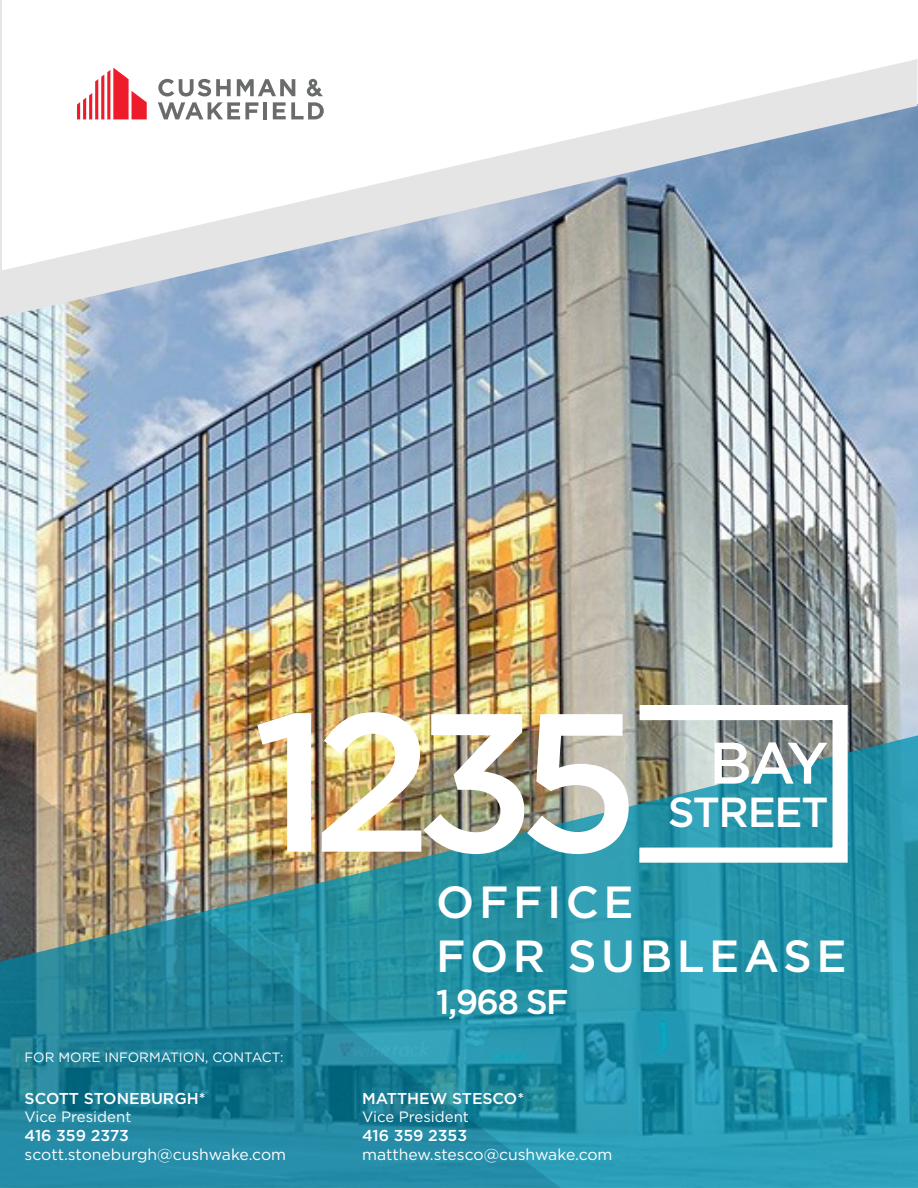
<style>
.page{position:relative;width:918px;height:1188px;background:#fff}
.page>*{position:absolute;margin:0;border:0;box-sizing:border-box;transform-origin:0 0}
.t1{font:500 196.5px "Gotham";color:#fff}
.t2{font:500 58.5px "Gotham";color:#fff}
.t3{font:500 45px "Gotham";letter-spacing:.1em;color:#fff}
.t4{font:500 42px "Gotham";letter-spacing:-.03em;color:#fff}
.t5{font:500 34.35px "Gotham";color:#fff}
.t6{font:15.75px "Gotham";color:#fff}
.t7{font:500 15.75px "Gotham";color:#fff}
.t8{font:15px "Gotham";color:#fff}
.t9{font:13.5px "Gotham";color:#fff}
</style>
<div class="page">
<img style="left:0;top:318px;width:918px;height:390px">
<svg style="left:0;top:0;width:918px;height:318px;background:#9cacbe"></svg>
<svg style="left:2px;top:0;width:916px;height:270px"></svg>
<img style="left:0;top:708px;width:918px;height:480px">
<img style="left:0;top:754px;width:653px;height:434px">
<svg style="left:77px;top:68px;width:70px;height:51px"></svg>
<svg style="left:158px;top:79px;width:166px;height:40px"></svg>
<div style="left:632px;top:705px;width:216px;height:158px;border:15px solid #fff"></div>
<p class="t1" style="left:252px;top:654px;width:390px">1235</p>
<p class="t2" style="left:709px;top:725px;width:120px">BAY</p>
<p class="t4" style="left:668px;top:785px;width:162px">STREET</p>
<p class="t9" style="left:25px;top:1049px;width:260px">FOR MORE INFORMATION, CONTACT:</p>
<p class="t7" style="left:25px;top:1089px;width:182px">SCOTT STONEBURGH*</p>
<p class="t8" style="left:25px;top:1108px;width:108px">Vice President</p>
<p class="t7" style="left:25px;top:1126px;width:106px">416 359 2373</p>
<p class="t6" style="left:25px;top:1145px;width:263px">scott.stoneburgh@cushwake.com</p>
<p class="t3" style="left:436px;top:873px;width:199px">OFFICE</p>
<p class="t3" style="left:436px;top:927px;width:412px">FOR SUBLEASE</p>
<p class="t5" style="left:436px;top:979px;width:134px">1,968 SF</p>
<p class="t7" style="left:362px;top:1088px;width:163px">MATTHEW STESCO*</p>
<p class="t8" style="left:362px;top:1107px;width:108px">Vice President</p>
<p class="t7" style="left:362px;top:1125px;width:106px">416 359 2353</p>
<p class="t6" style="left:362px;top:1144px;width:252px">matthew.stesco@cushwake.com</p>
</div>
